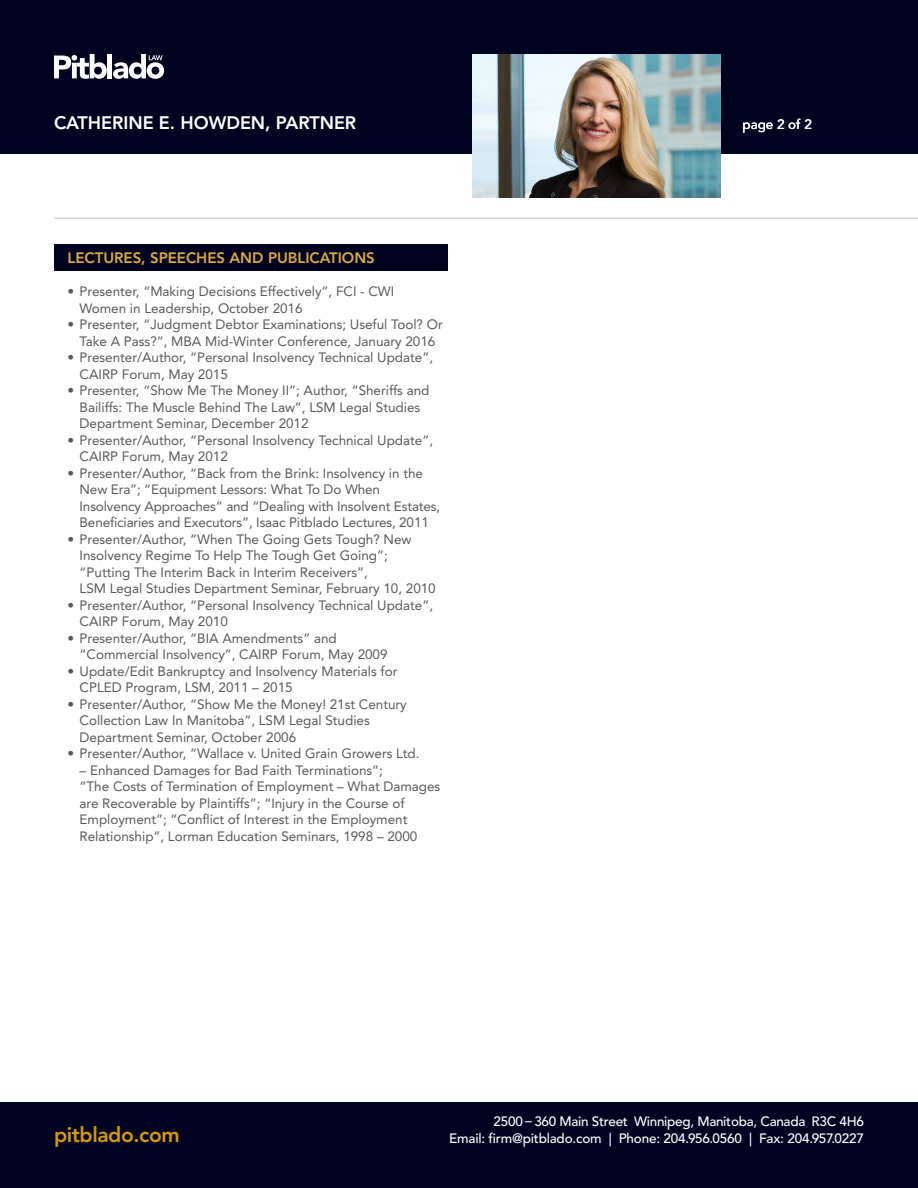
<style>
.page{position:relative;width:918px;height:1188px;background:#fff}
.page>*{position:absolute;margin:0;border:0;box-sizing:border-box;transform-origin:0 0}
.t1{font:800 21px "Avenir LT Std";letter-spacing:-.02em;color:#d3990e}
.t2{font:800 18px "Avenir LT Std";color:#fff}
.t3{font:800 15px "Avenir LT Std";color:#dcab44}
.t4{font:13.5px/16.5px "Avenir LT Std";color:#57585a}
.t5{font:500 13.5px "Avenir LT Std";letter-spacing:-.02em;color:#fff}
</style>
<div class="page">
<div style="left:0;top:0;width:918px;height:153px;background:#000320"></div>
<hr style="left:54px;top:217px;width:864px;height:2px;background:#d1d2d4">
<div style="left:107px;top:54px;width:5px;height:24px;background:#fff"></div>
<svg style="left:113px;top:54px;width:51px;height:25px"></svg>
<svg style="left:54px;top:54px;width:53px;height:25px"></svg>
<div style="left:0;top:1103px;width:918px;height:85px;background:#000320"></div>
<div style="left:54px;top:244px;width:393px;height:27px;background:#000320"></div>
<hr style="left:0;top:0;width:1px;height:378px;background:#000320">
<img style="left:472px;top:54px;width:249px;height:143px">
<p class="t2" style="left:54px;top:112px;width:304px">CATHERINE E. HOWDEN, PARTNER</p>
<p class="t3" style="left:68px;top:249px;width:309px">LECTURES, SPEECHES AND PUBLICATIONS</p>
<p class="t4" style="left:80px;top:284px;width:316px;text-indent:-12px">• Presenter, “Making Decisions Effectively”, FCI - CWI<br>Women in Leadership, October 2016</p>
<p class="t4" style="left:68px;top:317px;width:377px;text-align:center">• Presenter, “Judgment Debtor Examinations; Useful Tool? Or<br>Take A Pass?”, MBA Mid-Winter Conference, January 2016</p>
<p class="t4" style="left:80px;top:350px;width:355px;text-indent:-12px">• Presenter/Author, “Personal Insolvency Technical Update”,<br>CAIRP Forum, May 2015</p>
<p class="t4" style="left:80px;top:383px;width:351px;text-indent:-12px">• Presenter, “Show Me The Money II”; Author, “Sheriffs and<br>Bailiffs: The Muscle Behind The Law”, LSM Legal Studies<br>Department Seminar, December 2012</p>
<p class="t4" style="left:80px;top:432px;width:355px;text-indent:-12px">• Presenter/Author, “Personal Insolvency Technical Update”,<br>CAIRP Forum, May 2012</p>
<p class="t4" style="left:80px;top:465px;width:362px;text-indent:-12px">• Presenter/Author, “Back from the Brink: Insolvency in the New Era”; “Equipment Lessors: What To Do When Insolvency Approaches” and “Dealing with Insolvent Estates, Beneficiaries and Executors”, Isaac Pitblado Lectures, 2011</p>
<p class="t4" style="left:80px;top:531px;width:358px;text-indent:-12px">• Presenter/Author, “When The Going Gets Tough? New Insolvency Regime To Help The Tough Get Going”; “Putting The Interim Back in Interim Receivers”,<br>LSM Legal Studies Department Seminar, February 10, 2010</p>
<p class="t4" style="left:80px;top:597px;width:355px;text-indent:-12px">• Presenter/Author, “Personal Insolvency Technical Update”,<br>CAIRP Forum, May 2010</p>
<p class="t4" style="left:80px;top:630px;width:310px;text-indent:-12px">• Presenter/Author, “BIA Amendments” and “Commercial Insolvency”, CAIRP Forum, May 2009</p>
<p class="t4" style="left:80px;top:663px;width:319px;text-indent:-12px">• Update/Edit Bankruptcy and Insolvency Materials for<br>CPLED Program, LSM, 2011 – 2015</p>
<p class="t4" style="left:80px;top:696px;width:329px;text-indent:-12px">• Presenter/Author, “Show Me the Money! 21st Century<br>Collection Law In Manitoba”, LSM Legal Studies<br>Department Seminar, October 2006</p>
<p class="t4" style="left:68px;top:746px;width:353px">• Presenter/Author, “Wallace v. United Grain Growers Ltd.</p>
<p class="t4" style="left:80px;top:762px;width:362px">– Enhanced Damages for Bad Faith Terminations”;<br>“The Costs of Termination of Employment – What Damages are Recoverable by Plaintiffs”; “Injury in the Course of Employment”; “Conflict of Interest in the Employment Relationship”, Lorman Education Seminars, 1998 – 2000</p>
<p class="t5" style="left:742px;top:117px;width:71px">page 2 of 2</p>
<p class="t5" style="left:494px;top:1114px;width:372px">2500 – 360 Main Street Winnipeg, Manitoba, Canada R3C 4H6</p>
<p class="t1" style="left:54px;top:1122px;width:127px">pitblado.com</p>
<p class="t5" style="left:449px;top:1130px;width:416px">Email: firm@pitblado.com | Phone: 204.956.0560 | Fax: 204.957.0227</p>
</div>
